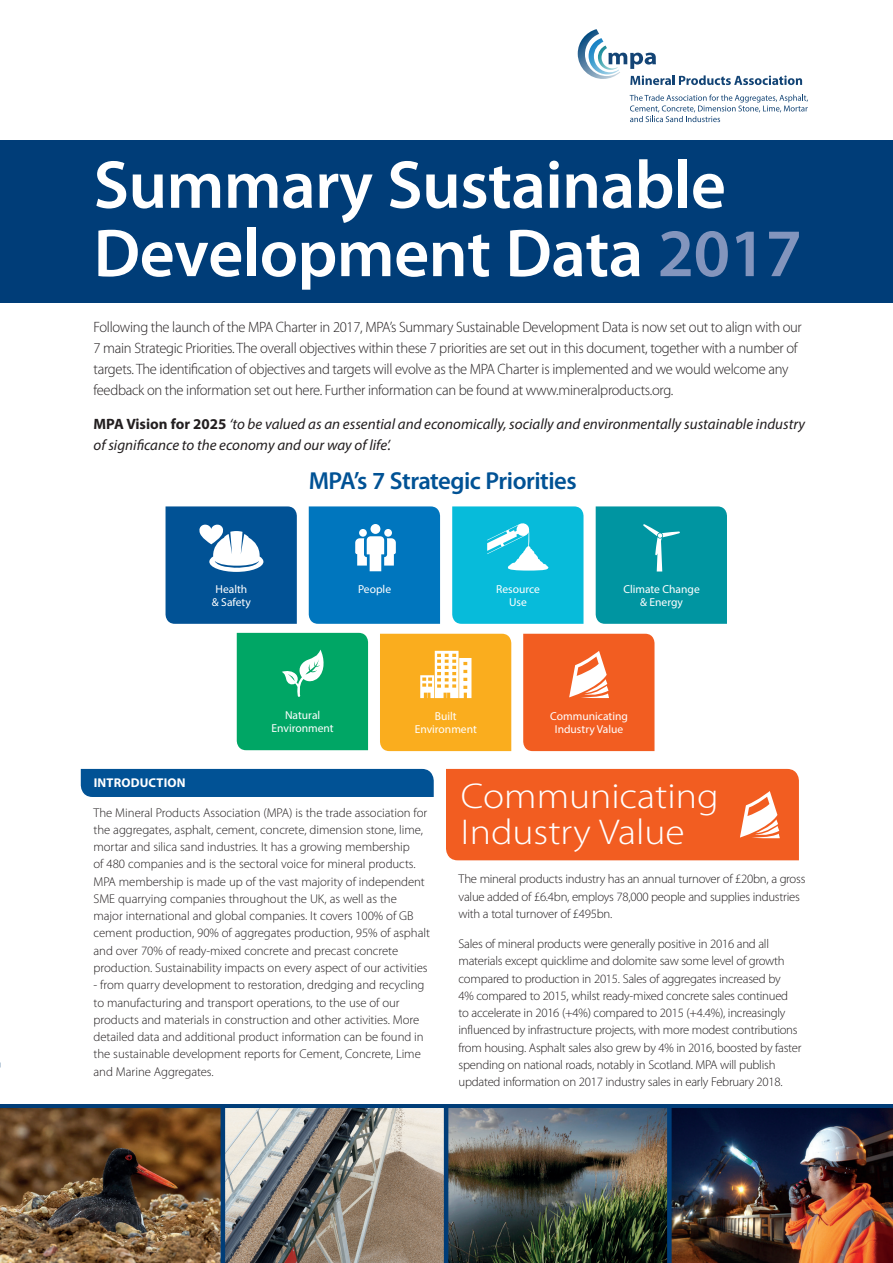
<style>
.page{position:relative;width:893px;height:1263px;background:#fff}
.page>*{position:absolute;margin:0;border:0;box-sizing:border-box;transform-origin:0 0}
.t1{font:600 68.4px/68.4px "Myriad Pro";letter-spacing:-.01em;color:#fff}
.t2{font:300 36px/36px "Myriad Pro";color:#fff;scale:1.1 1}
.t3{font:600 24.6px "Myriad Pro";letter-spacing:-.02em;color:#015295}
.t4{font:300 15px/21px "Myriad Pro";letter-spacing:-.02em;color:#231f20}
.t5{font:italic 15px/21px "Myriad Pro";color:#231f20}
.t6{font:300 12.75px/17.2px "Myriad Pro";letter-spacing:-.005em;color:#231f20}
.t7{font:700 12.75px "Myriad Pro";letter-spacing:.015em;color:#fff}
.t8{font:11.55px/12.9px "Myriad Pro";color:#fff;text-align:center}
.s1{color:#8395bd}
.s2{font-weight:700;font-style:normal}
</style>
<div class="page">
<div style="left:81px;top:769px;width:353px;height:28px;background:#015295"></div>
<div style="left:0;top:140px;width:893px;height:163px;background:#003d78"></div>
<svg style="left:578px;top:29px;width:224px;height:56px"></svg>
<svg style="left:630px;top:95px;width:178px;height:27px"></svg>
<div style="left:0;top:1104px;width:893px;height:159px;background:#003d78"></div>
<img style="left:0;top:1108px;width:893px;height:155px">
<svg style="left:166px;top:506px;width:131px;height:118px;background:#2067a2"></svg>
<svg style="left:309px;top:506px;width:131px;height:118px;background:#1481c3"></svg>
<svg style="left:452px;top:506px;width:131px;height:118px;background:#18bfdc"></svg>
<div style="left:596px;top:506px;width:131px;height:118px;background:#0095a1"></div>
<div style="left:237px;top:633px;width:131px;height:117px;background:#00a665"></div>
<svg style="left:380px;top:634px;width:131px;height:117px;background:#fab534"></svg>
<svg style="left:523px;top:634px;width:131px;height:117px;background:#f2672f"></svg>
<hr style="left:221px;top:1106px;width:4px;height:157px;background:#003d78">
<hr style="left:444px;top:1106px;width:4px;height:157px;background:#003d78">
<div style="left:667px;top:1106px;width:5px;height:157px;background:#003d78"></div>
<div style="left:446px;top:769px;width:353px;height:91px;background:#f25d21"></div>
<h1 class="t1" style="left:94px;top:149px;width:710px">Summary Sustainable<br>Development Data <span class="s1">2017</span></h1>
<p class="t4" style="left:94px;top:317px;width:710px">Following the launch of the MPA Charter in 2017, MPA’s Summary Sustainable Development Data is now set out to align with our 7 main Strategic Priorities. The overall objectives within these 7 priorities are set out in this document, together with a number of targets. The identification of objectives and targets will evolve as the MPA Charter is implemented and we would welcome any feedback on the information set out here. Further information can be found at www.mineralproducts.org.</p>
<p class="t5" style="left:94px;top:413px;width:713px"><span class="s2">MPA Vision for 2025</span> ‘to be valued as an essential and economically, socially and environmentally sustainable industry of significance to the economy and our way of life’.</p>
<h3 class="t3" style="left:309px;top:465px;width:269px">MPA’s 7 Strategic Priorities</h3>
<p class="t8" style="left:212px;top:582px;width:41px">Health &amp; Safety</p>
<p class="t8" style="left:358px;top:582px;width:35px">People</p>
<p class="t8" style="left:496px;top:582px;width:45px">Resource<br>Use</p>
<p class="t8" style="left:623px;top:582px;width:78px">Climate Change &amp; Energy</p>
<p class="t8" style="left:272px;top:709px;width:64px">Natural<br>Environment</p>
<p class="t8" style="left:415px;top:710px;width:64px">Built<br>Environment</p>
<p class="t8" style="left:550px;top:710px;width:79px">Communicating<br>Industry Value</p>
<p class="t7" style="left:94px;top:774px;width:94px">INTRODUCTION</p>
<p class="t6" style="left:94px;top:804px;width:338px">The Mineral Products Association (MPA) is the trade association for the aggregates, asphalt, cement, concrete, dimension stone, lime, mortar and silica sand industries. It has a growing membership<br>of 480 companies and is the sectoral voice for mineral products.<br>MPA membership is made up of the vast majority of independent SME quarrying companies throughout the UK, as well as the<br>major international and global companies. It covers 100% of GB cement production, 90% of aggregates production, 95% of asphalt and over 70% of ready-mixed concrete and precast concrete production. Sustainability impacts on every aspect of our activities</p>
<p class="t6" style="left:94px;top:976px;width:333px">- from quarry development to restoration, dredging and recycling to manufacturing and transport operations, to the use of our products and materials in construction and other activities. More detailed data and additional product information can be found in the sustainable development reports for Cement, Concrete, Lime and Marine Aggregates.</p>
<h2 class="t2" style="left:461px;top:779px;width:236px">Communicating<br>Industry Value</h2>
<p class="t6" style="left:458px;top:871px;width:348px">The mineral products industry has an annual turnover of £20bn, a gross value added of £6.4bn, employs 78,000 people and supplies industries with a total turnover of £495bn.</p>
<p class="t6" style="left:458px;top:935px;width:345px">Sales of mineral products were generally positive in 2016 and all materials except quicklime and dolomite saw some level of growth compared to production in 2015. Sales of aggregates increased by<br>4% compared to 2015, whilst ready-mixed concrete sales continued to accelerate in 2016 (+4%) compared to 2015 (+4.4%), increasingly influenced by infrastructure projects, with more modest contributions from housing. Asphalt sales also grew by 4% in 2016, boosted by faster spending on national roads, notably in Scotland. MPA will publish updated information on 2017 industry sales in early February 2018.</p>
</div>
